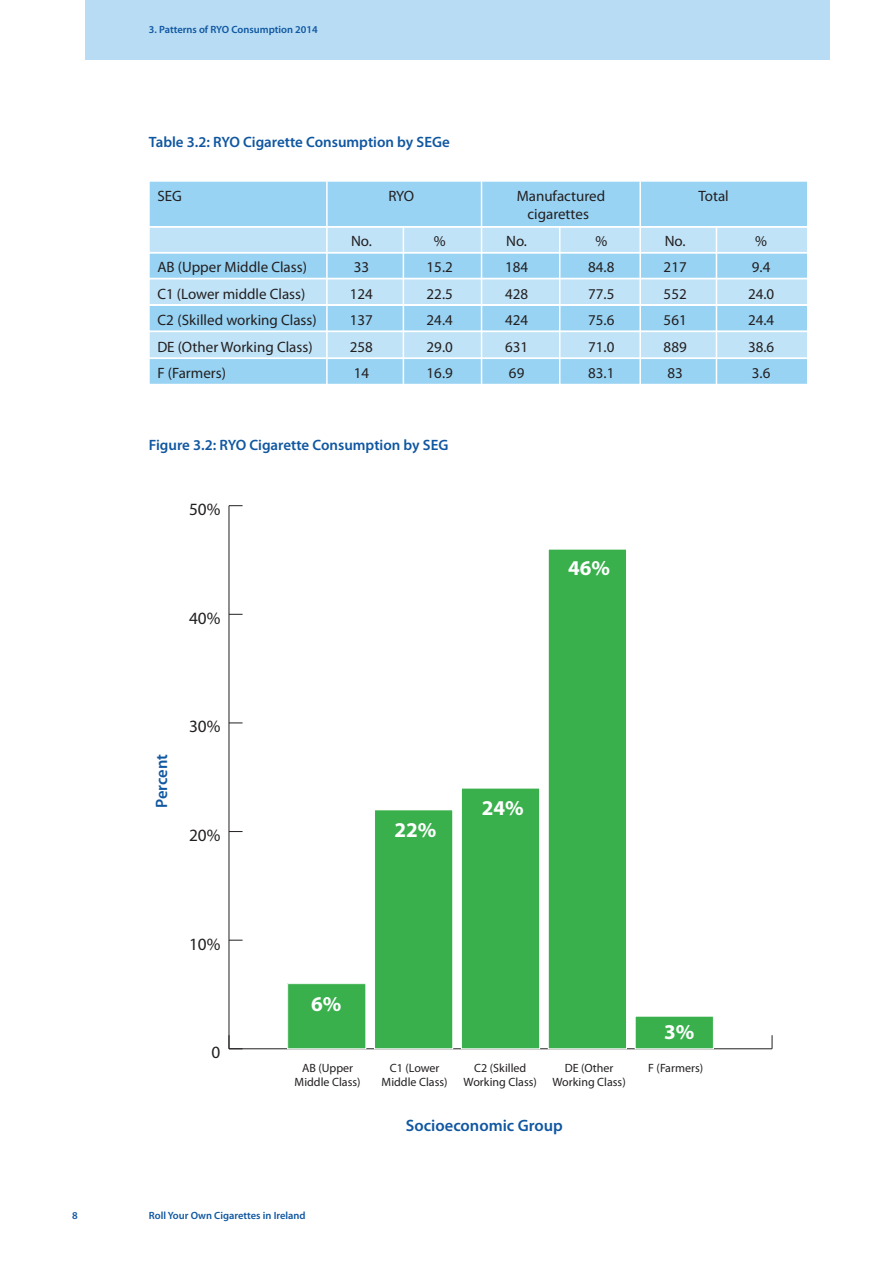
<style>
.page{position:relative;width:893px;height:1263px;background:#fff}
.page>*{position:absolute;margin:0;border:0;box-sizing:border-box;transform-origin:0 0}
.t1{font:700 21.15px "Myriad Pro";color:#fff}
.t2{font:17.25px "Myriad Pro";color:#231f20}
.t3{font:600 16.5px "Myriad Pro";color:#1057a1}
.t4{font:15px "Myriad Pro";color:#231f20}
.t5{font:600 15px "Myriad Pro";color:#1057a1}
.t6{font:12px/14.4px "Myriad Pro";color:#231f20;text-align:center}
.t7{font:600 10.5px "Myriad Pro";color:#1057a1}
</style>
<div class="page">
<div style="left:150px;top:182px;width:657px;height:44px;background:#98d3f3"></div>
<div style="left:149px;top:181px;width:659px;height:46px;border:1px solid #fff"></div>
<div style="left:150px;top:228px;width:657px;height:24px;background:#c0e3f7"></div>
<div style="left:149px;top:227px;width:659px;height:26px;border:1px solid #fff"></div>
<div style="left:150px;top:254px;width:657px;height:24px;background:#98d3f3"></div>
<div style="left:149px;top:253px;width:659px;height:26px;border:1px solid #fff"></div>
<div style="left:150px;top:279px;width:657px;height:25px;background:#c0e3f7"></div>
<div style="left:149px;top:279px;width:659px;height:26px;border:1px solid #fff"></div>
<div style="left:150px;top:306px;width:657px;height:25px;background:#98d3f3"></div>
<div style="left:149px;top:305px;width:659px;height:26px;border:1px solid #fff"></div>
<div style="left:150px;top:332px;width:657px;height:25px;background:#c0e3f7"></div>
<div style="left:149px;top:331px;width:659px;height:27px;border:1px solid #fff"></div>
<div style="left:150px;top:359px;width:657px;height:25px;background:#98d3f3"></div>
<div style="left:149px;top:358px;width:659px;height:27px;border:1px solid #fff"></div>
<hr style="left:326px;top:181px;width:2px;height:232px;background:#fff">
<hr style="left:481px;top:181px;width:1px;height:232px;background:#fff">
<hr style="left:639px;top:181px;width:2px;height:232px;background:#fff">
<hr style="left:716px;top:227px;width:1px;height:186px;background:#fff">
<hr style="left:559px;top:227px;width:1px;height:186px;background:#fff">
<hr style="left:403px;top:227px;width:1px;height:186px;background:#fff">
<div style="left:85px;top:0;width:744px;height:60px;background:#b7dcf4"></div>
<hr style="left:229px;top:1048px;width:543px;height:1px;background:#231f20">
<svg style="left:772px;top:1035px;width:1px;height:14px"></svg>
<hr style="left:228px;top:506px;width:1px;height:543px;background:#231f20">
<svg style="left:228px;top:1035px;width:15px;height:14px"></svg>
<svg style="left:229px;top:940px;width:14px;height:1px"></svg>
<svg style="left:229px;top:831px;width:14px;height:1px"></svg>
<svg style="left:229px;top:722px;width:14px;height:1px"></svg>
<svg style="left:229px;top:614px;width:14px;height:1px"></svg>
<svg style="left:229px;top:505px;width:14px;height:1px"></svg>
<div style="left:635px;top:1016px;width:78px;height:33px;background:#39b04c"></div>
<div style="left:635px;top:1016px;width:79px;height:33px;border:1px solid #fff"></div>
<div style="left:548px;top:549px;width:78px;height:500px;background:#39b04c"></div>
<div style="left:548px;top:549px;width:79px;height:500px;border:1px solid #fff"></div>
<div style="left:461px;top:788px;width:79px;height:261px;background:#39b04c"></div>
<div style="left:461px;top:788px;width:79px;height:261px;border:1px solid #fff"></div>
<div style="left:374px;top:810px;width:79px;height:239px;background:#39b04c"></div>
<div style="left:374px;top:809px;width:79px;height:240px;border:1px solid #fff"></div>
<div style="left:288px;top:983px;width:78px;height:66px;background:#39b04c"></div>
<div style="left:287px;top:983px;width:79px;height:66px;border:1px solid #fff"></div>
<p class="t7" style="left:149px;top:25px;width:170px">3. Patterns of RYO Consumption 2014</p>
<p class="t5" style="left:149px;top:137px;width:303px">Table 3.2: RYO Cigarette Consumption by SEGe</p>
<p class="t4" style="left:157px;top:191px;width:26px">SEG</p>
<p class="t4" style="left:388px;top:191px;width:27px">RYO</p>
<p class="t4" style="left:517px;top:191px;width:90px">Manufactured</p>
<p class="t4" style="left:698px;top:191px;width:32px">Total</p>
<p class="t4" style="left:527px;top:209px;width:63px">cigarettes</p>
<p class="t4" style="left:351px;top:235px;width:22px">No.</p>
<p class="t4" style="left:434px;top:235px;width:13px">%</p>
<p class="t4" style="left:506px;top:235px;width:22px">No.</p>
<p class="t4" style="left:595px;top:235px;width:13px">%</p>
<p class="t4" style="left:665px;top:235px;width:22px">No.</p>
<p class="t4" style="left:755px;top:235px;width:13px">%</p>
<p class="t4" style="left:157px;top:262px;width:151px">AB (Upper Middle Class)</p>
<p class="t4" style="left:354px;top:262px;width:17px">33</p>
<p class="t4" style="left:427px;top:262px;width:28px">15.2</p>
<p class="t4" style="left:505px;top:262px;width:25px">184</p>
<p class="t4" style="left:588px;top:262px;width:28px">84.8</p>
<p class="t4" style="left:664px;top:262px;width:25px">217</p>
<p class="t4" style="left:752px;top:262px;width:20px">9.4</p>
<p class="t4" style="left:157px;top:288px;width:150px">C1 (Lower middle Class)</p>
<p class="t4" style="left:350px;top:288px;width:25px">124</p>
<p class="t4" style="left:427px;top:288px;width:28px">22.5</p>
<p class="t4" style="left:505px;top:288px;width:25px">428</p>
<p class="t4" style="left:588px;top:288px;width:28px">77.5</p>
<p class="t4" style="left:664px;top:288px;width:25px">552</p>
<p class="t4" style="left:748px;top:288px;width:28px">24.0</p>
<p class="t4" style="left:157px;top:315px;width:161px">C2 (Skilled working Class)</p>
<p class="t4" style="left:350px;top:315px;width:25px">137</p>
<p class="t4" style="left:427px;top:315px;width:28px">24.4</p>
<p class="t4" style="left:505px;top:315px;width:25px">424</p>
<p class="t4" style="left:588px;top:315px;width:28px">75.6</p>
<p class="t4" style="left:664px;top:315px;width:25px">561</p>
<p class="t4" style="left:748px;top:315px;width:28px">24.4</p>
<p class="t4" style="left:157px;top:341px;width:157px">DE (Other Working Class)</p>
<p class="t4" style="left:350px;top:341px;width:25px">258</p>
<p class="t4" style="left:427px;top:341px;width:28px">29.0</p>
<p class="t4" style="left:505px;top:341px;width:25px">631</p>
<p class="t4" style="left:588px;top:341px;width:28px">71.0</p>
<p class="t4" style="left:664px;top:341px;width:25px">889</p>
<p class="t4" style="left:748px;top:341px;width:28px">38.6</p>
<p class="t4" style="left:157px;top:368px;width:70px">F (Farmers)</p>
<p class="t4" style="left:354px;top:368px;width:17px">14</p>
<p class="t4" style="left:427px;top:368px;width:28px">16.9</p>
<p class="t4" style="left:509px;top:368px;width:17px">69</p>
<p class="t4" style="left:588px;top:368px;width:28px">83.1</p>
<p class="t4" style="left:667px;top:368px;width:17px">83</p>
<p class="t4" style="left:752px;top:368px;width:20px">3.6</p>
<p class="t5" style="left:149px;top:440px;width:301px">Figure 3.2: RYO Cigarette Consumption by SEG</p>
<p class="t2" style="left:189px;top:503px;width:33px">50%</p>
<p class="t2" style="left:189px;top:612px;width:33px">40%</p>
<p class="t3" style="left:155px;top:808px;width:55px;rotate:-90deg">Percent</p>
<p class="t2" style="left:189px;top:720px;width:33px">30%</p>
<p class="t2" style="left:189px;top:829px;width:33px">20%</p>
<h1 class="t1" style="left:568px;top:560px;width:44px">46%</h1>
<h1 class="t1" style="left:394px;top:822px;width:44px">22%</h1>
<h1 class="t1" style="left:482px;top:800px;width:44px">24%</h1>
<p class="t2" style="left:189px;top:937px;width:33px">10%</p>
<p class="t2" style="left:212px;top:1046px;width:10px">0</p>
<h1 class="t1" style="left:311px;top:996px;width:32px">6%</h1>
<p class="t6" style="left:295px;top:1061px;width:68px">AB (Upper<br>Middle Class)</p>
<h1 class="t1" style="left:664px;top:1024px;width:32px">3%</h1>
<p class="t6" style="left:464px;top:1061px;width:75px">C2 (Skilled<br>Working Class)</p>
<p class="t6" style="left:552px;top:1061px;width:75px">DE (Other<br>Working Class)</p>
<p class="t6" style="left:390px;top:1061px;width:51px">C1 (Lower</p>
<p class="t6" style="left:648px;top:1061px;width:56px">F (Farmers)</p>
<p class="t6" style="left:382px;top:1076px;width:68px">Middle Class)</p>
<p class="t3" style="left:406px;top:1119px;width:158px">Socioeconomic Group</p>
<p class="t7" style="left:72px;top:1212px;width:7px">8</p>
<p class="t7" style="left:149px;top:1212px;width:158px">Roll Your Own Cigarettes in Ireland</p>
</div>
